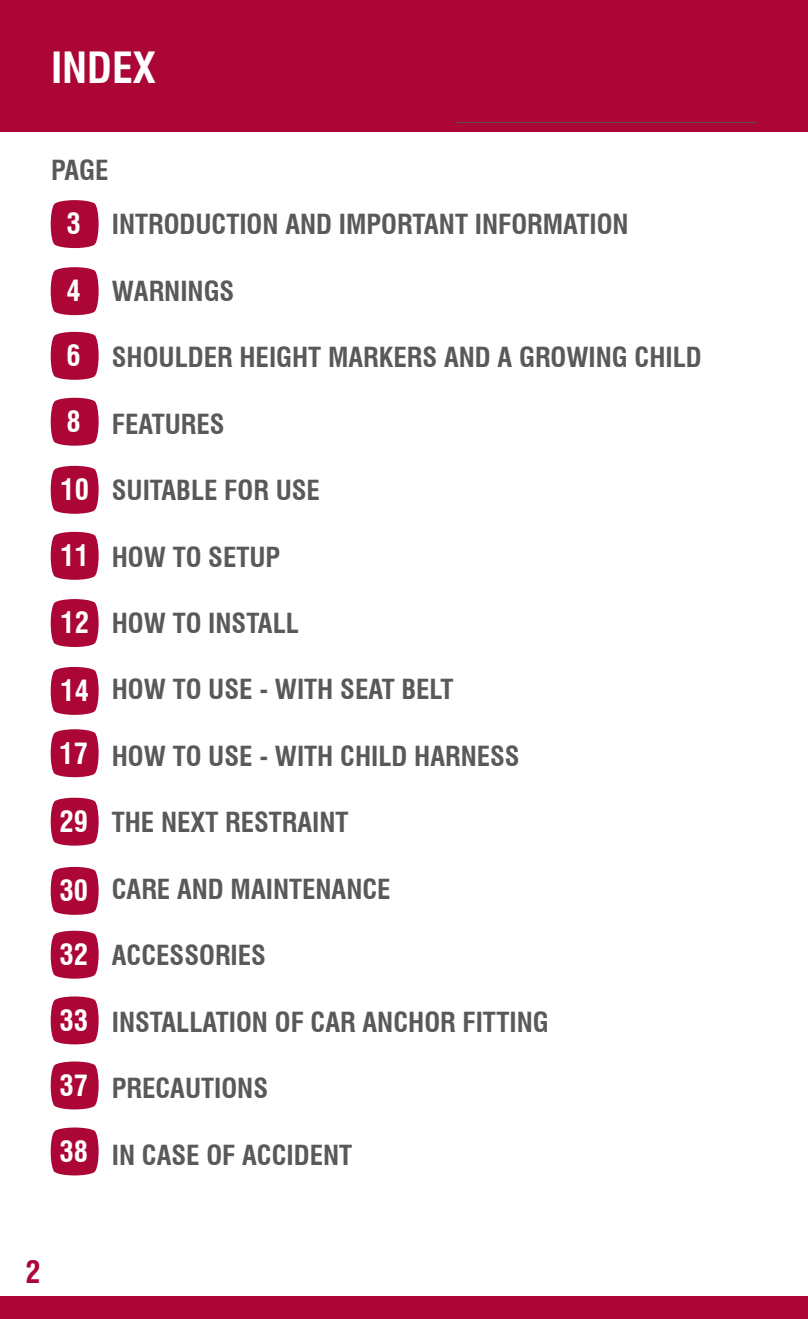
<style>
.page{position:relative;width:808px;height:1319px;background:#fff}
.page>*{position:absolute;margin:0;border:0;box-sizing:border-box;transform-origin:0 0}
.t1{font:700 condensed 42px "Swiss 721 BT";color:#fff}
.t2{font:700 condensed 30px "Swiss 721 BT";color:#ab0635}
.t3{font:700 condensed 28.5px/62.7px "Swiss 721 BT";color:#fff}
.t4{font:700 condensed 27px "Swiss 721 BT";color:#58595b}
</style>
<div class="page">
<div style="left:0;top:0;width:808px;height:132px;background:#ab0635"></div>
<div style="left:0;top:1295px;width:808px;height:23px;background:#ab0635"></div>
<hr style="left:455px;top:122px;width:302px;height:1px;background:#58524e">
<svg style="left:51px;top:267px;width:48px;height:48px;background:#b31e48"></svg>
<svg style="left:51px;top:332px;width:48px;height:48px;background:#b31e48"></svg>
<svg style="left:51px;top:398px;width:48px;height:47px;background:#b11a45"></svg>
<svg style="left:51px;top:466px;width:48px;height:47px;background:#b11a45"></svg>
<svg style="left:51px;top:531px;width:48px;height:48px;background:#b31f49"></svg>
<svg style="left:51px;top:599px;width:48px;height:48px;background:#b31e48"></svg>
<svg style="left:51px;top:667px;width:48px;height:47px;background:#b21a45"></svg>
<svg style="left:51px;top:729px;width:48px;height:48px;background:#b31e48"></svg>
<svg style="left:51px;top:797px;width:48px;height:48px;background:#b31f49"></svg>
<svg style="left:51px;top:866px;width:48px;height:48px;background:#b31f49"></svg>
<svg style="left:51px;top:930px;width:48px;height:48px;background:#b31f49"></svg>
<svg style="left:51px;top:996px;width:48px;height:48px;background:#b31e48"></svg>
<svg style="left:51px;top:1061px;width:48px;height:48px;background:#b31e49"></svg>
<svg style="left:51px;top:1127px;width:48px;height:48px;background:#b31e49"></svg>
<svg style="left:51px;top:200px;width:48px;height:48px;background:#b31e48"></svg>
<h1 class="t1" style="left:51px;top:42px;width:106px">INDEX</h1>
<p class="t4" style="left:51px;top:154px;width:59px">PAGE</p>
<p class="t3" style="left:67px;top:192px;width:16px">3</p>
<p class="t4" style="left:112px;top:208px;width:518px">INTRODUCTION AND IMPORTANT INFORMATION</p>
<p class="t3" style="left:67px;top:259px;width:16px">4</p>
<p class="t4" style="left:112px;top:274px;width:124px">WARNINGS</p>
<p class="t3" style="left:67px;top:324px;width:16px">6</p>
<p class="t4" style="left:112px;top:341px;width:591px">SHOULDER HEIGHT MARKERS AND A GROWING CHILD</p>
<p class="t3" style="left:67px;top:390px;width:16px">8</p>
<p class="t4" style="left:112px;top:407px;width:114px">FEATURES</p>
<p class="t3" style="left:61px;top:458px;width:30px">10</p>
<p class="t4" style="left:112px;top:474px;width:210px">SUITABLE FOR USE</p>
<p class="t3" style="left:61px;top:524px;width:30px">11</p>
<p class="t4" style="left:112px;top:540px;width:170px">HOW TO SETUP</p>
<p class="t3" style="left:61px;top:591px;width:30px">12</p>
<p class="t4" style="left:112px;top:607px;width:189px">HOW TO INSTALL</p>
<p class="t3" style="left:59px;top:659px;width:31px">14<br>17</p>
<p class="t4" style="left:112px;top:673px;width:343px">HOW TO USE - WITH SEAT BELT</p>
<p class="t4" style="left:112px;top:739px;width:409px">HOW TO USE - WITH CHILD HARNESS</p>
<p class="t3" style="left:59px;top:790px;width:30px">29</p>
<p class="t4" style="left:112px;top:806px;width:238px">THE NEXT RESTRAINT</p>
<p class="t3" style="left:59px;top:859px;width:30px">30</p>
<p class="t4" style="left:112px;top:872px;width:280px">CARE AND MAINTENANCE</p>
<p class="t3" style="left:59px;top:923px;width:30px">32</p>
<p class="t4" style="left:112px;top:939px;width:156px">ACCESSORIES</p>
<p class="t3" style="left:59px;top:989px;width:30px">33</p>
<p class="t4" style="left:112px;top:1005px;width:438px">INSTALLATION OF CAR ANCHOR FITTING</p>
<p class="t3" style="left:59px;top:1054px;width:30px">37</p>
<p class="t4" style="left:112px;top:1072px;width:158px">PRECAUTIONS</p>
<p class="t3" style="left:59px;top:1119px;width:30px">38</p>
<p class="t4" style="left:112px;top:1138px;width:242px">IN CASE OF ACCIDENT</p>
<p class="t2" style="left:25px;top:1253px;width:16px">2</p>
</div>
